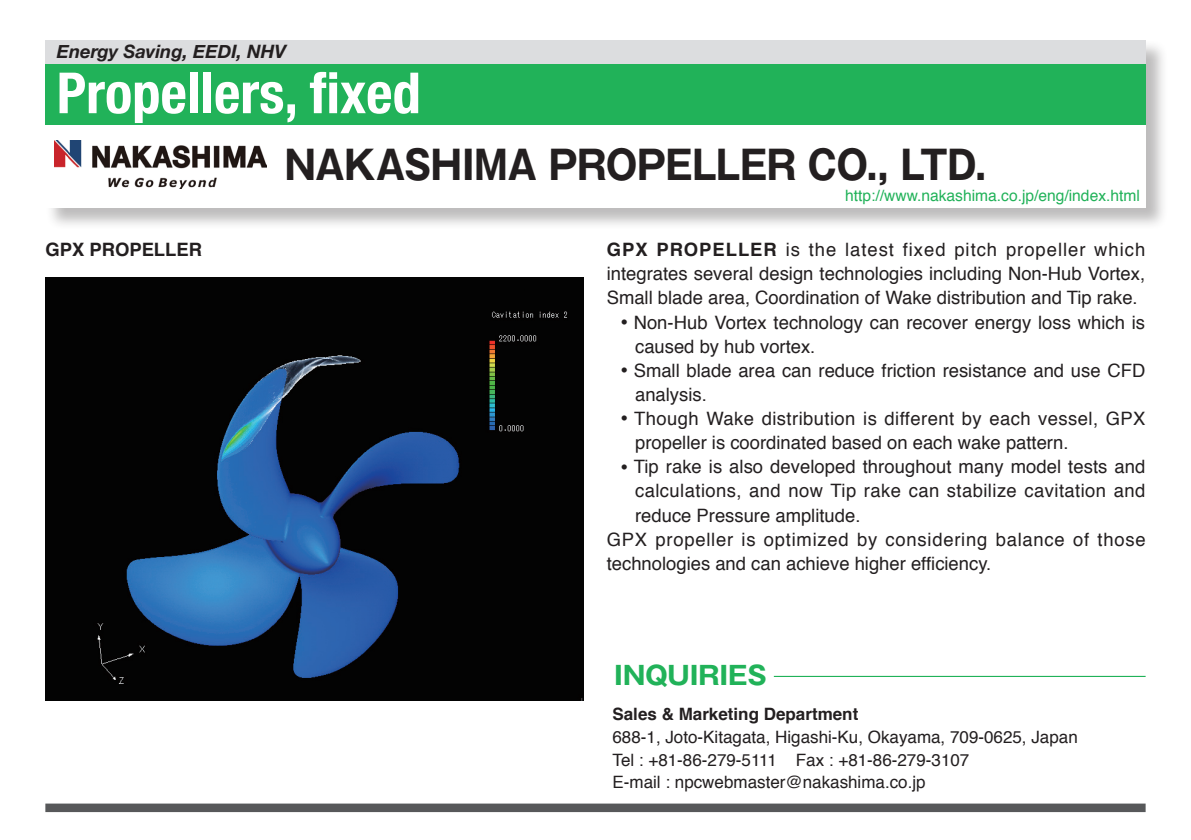
<style>
.page{position:relative;width:1191px;height:840px;background:#fff}
.page>*{position:absolute;margin:0;border:0;box-sizing:border-box;transform-origin:0 0}
.t1{font:700 condensed 56.6px "Helvetica Neue";color:#fff}
.t2{font:700 39.6px "Gothic MB101 Pro";letter-spacing:-.01em;color:#231f20;scale:.9 1}
.t3{font:700 25.6px "Gothic MB101 Pro";letter-spacing:-.01em;color:#21b259}
.t4{font:18.4px "Helvetica";color:#231f20}
.t5{font:18.4px "Helvetica";letter-spacing:.025em;color:#231f20}
.t6{font:18.4px "Helvetica";letter-spacing:.04em;color:#231f20}
.t7{font:18.4px "Helvetica";letter-spacing:.055em;color:#231f20}
.t8{font:italic 700 18.4px "Helvetica Neue";color:#231f20}
.t9{font:700 18.4px "Helvetica";color:#231f20}
.t10{font:17px/22.6px "Helvetica";color:#231f20}
.t11{font:700 17px "Helvetica";color:#231f20}
.t12{font:15.6px "Helvetica";color:#21b259}
.s1{font-weight:700}
.s2{font-family:"Gothic BBB Pro";font-weight:500}
</style>
<div class="page">
<div style="left:45px;top:803px;width:1100px;height:8px;background:#57585a"></div>
<div style="left:46px;top:40px;width:1122px;height:190px;background:#231f20;opacity:.3"></div>
<div style="left:45px;top:40px;width:1100px;height:167px;background:#fff"></div>
<img style="left:45px;top:277px;width:539px;height:422px">
<hr style="left:774px;top:675px;width:371px;height:1px;background:#21b259">
<img style="left:55px;top:140px;width:211px;height:48px">
<div style="left:45px;top:64px;width:1100px;height:60px;background:#21b259"></div>
<div style="left:45px;top:40px;width:1100px;height:23px;background:#dcdddf"></div>
<p class="t8" style="left:57px;top:40px;width:231px">Energy Saving, EEDI, NHV</p>
<h1 class="t1" style="left:57px;top:59px;width:365px">Propellers, fixed</h1>
<h2 class="t2" style="left:285px;top:132px;width:781px">NAKASHIMA PROPELLER CO., LTD.</h2>
<p class="t12" style="left:845px;top:183px;width:296px">http://www.nakashima.co.jp/eng/index.html</p>
<p class="t9" style="left:45px;top:235px;width:158px">GPX PROPELLER</p>
<p class="t7" style="left:607px;top:235px;width:540px"><span class="s1">GPX PROPELLER</span> is the latest fixed pitch propeller which</p>
<p class="t4" style="left:607px;top:259px;width:540px">integrates several design technologies including Non-Hub Vortex,</p>
<p class="t4" style="left:607px;top:283px;width:532px">Small blade area, Coordination of Wake distribution and Tip rake.</p>
<p class="t4" style="left:615px;top:307px;width:531px"><span class="s2">◦</span>Non-Hub Vortex technology can recover energy loss which is</p>
<p class="t4" style="left:635px;top:332px;width:182px">caused by hub vortex.</p>
<p class="t4" style="left:615px;top:356px;width:531px"><span class="s2">◦</span>Small blade area can reduce friction resistance and use CFD</p>
<p class="t4" style="left:635px;top:380px;width:73px">analysis.</p>
<p class="t5" style="left:615px;top:404px;width:532px"><span class="s2">◦</span>Though Wake distribution is different by each vessel, GPX</p>
<p class="t4" style="left:635px;top:428px;width:435px">propeller is coordinated based on each wake pattern.</p>
<p class="t4" style="left:615px;top:452px;width:531px"><span class="s2">◦</span>Tip rake is also developed throughout many model tests and</p>
<p class="t5" style="left:635px;top:476px;width:512px">calculations, and now Tip rake can stabilize cavitation and</p>
<p class="t4" style="left:635px;top:500px;width:227px">reduce Pressure amplitude.</p>
<p class="t6" style="left:607px;top:524px;width:540px">GPX propeller is optimized by considering balance of those</p>
<p class="t4" style="left:607px;top:548px;width:386px">technologies and can achieve higher efficiency.</p>
<h3 class="t3" style="left:614px;top:654px;width:154px">INQUIRIES</h3>
<p class="t11" style="left:612px;top:700px;width:247px">Sales &amp; Marketing Department</p>
<p class="t10" style="left:612px;top:725px;width:467px">688-1, Joto-Kitagata, Higashi-Ku, Okayama, 709-0625, Japan<br>Tel : +81-86-279-5111 Fax : +81-86-279-3107<br>E-mail : npcwebmaster@nakashima.co.jp</p>
</div>
